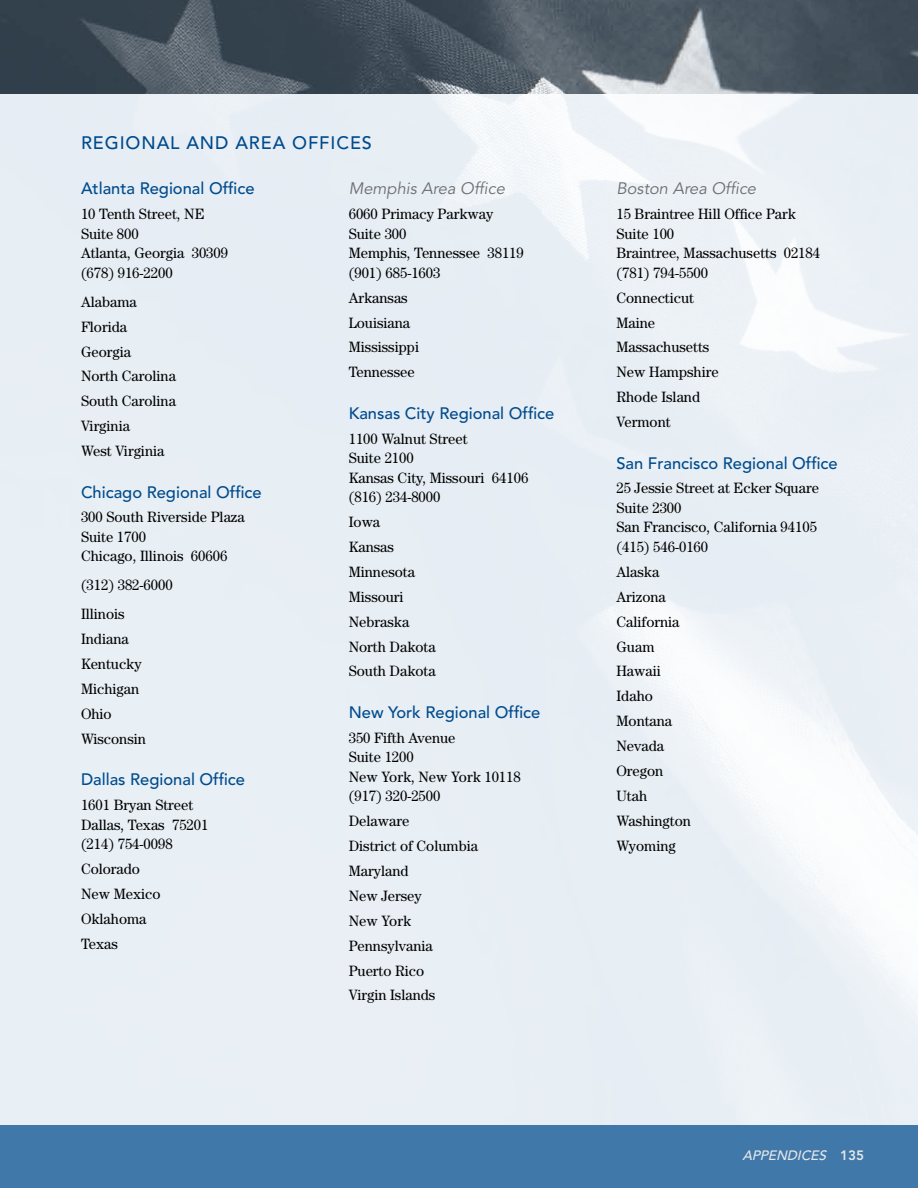
<style>
.page{position:relative;width:918px;height:1188px;background:#fff}
.page>*{position:absolute;margin:0;border:0;box-sizing:border-box;transform-origin:0 0}
.t1{font:500 18px "Avenir";color:#004b8d}
.t2{font:500 16.5px "Avenir";color:#004b8d}
.t3{font:italic 16.5px "Avenir";color:#6d6e71}
.t4{font:15px/24.9px "Century";color:#000}
.t5{font:italic 500 13.5px "Avenir";color:#e6e7e8}
.t6{font:800 13.5px "Avenir";color:#e6e7e8}
</style>
<div class="page">
<img style="left:0;top:94px;width:918px;height:1032px">
<img style="left:0;top:0;width:918px;height:94px">
<div style="left:0;top:1126px;width:918px;height:62px;background:#4078aa"></div>
<p class="t1" style="left:81px;top:132px;width:215px">Regi onal and Area Offic</p>
<p class="t1" style="left:350px;top:132px;width:21px">es</p>
<p class="t2" style="left:81px;top:179px;width:175px">Atlanta Regional Office</p>
<p class="t4" style="left:81px;top:204px;width:149px;line-height:19.5px">10 Tenth Street, NE<br>Suite 800<br>Atlanta, Georgia 30309 (678) 916-2200</p>
<p class="t4" style="left:81px;top:289px;width:97px">Alabama<br>Florida<br>Georgia<br>North Carolina<br>South Carolina<br>Virginia<br>West Virginia</p>
<p class="t2" style="left:81px;top:482px;width:182px">Chicago Regional Office</p>
<p class="t4" style="left:81px;top:507px;width:165px;line-height:19.5px">300 South Riverside Plaza<br>Suite 1700<br>Chicago, Illinois 60606</p>
<p class="t4" style="left:81px;top:571px;width:93px;line-height:29px">(312) 382-6000<br>Illinois</p>
<p class="t4" style="left:81px;top:626px;width:66px">Indiana<br>Kentucky<br>Michigan<br>Ohio<br>Wisconsin</p>
<p class="t2" style="left:81px;top:770px;width:166px">Dallas Regional Office</p>
<p class="t4" style="left:81px;top:795px;width:129px;line-height:19.5px">1601 Bryan Street<br>Dallas, Texas 75201 (214) 754-0098</p>
<p class="t4" style="left:81px;top:856px;width:81px">Colorado<br>New Mexico<br>Oklahoma<br>Texas</p>
<p class="t3" style="left:349px;top:179px;width:158px">Memphis Area Office</p>
<p class="t4" style="left:349px;top:204px;width:177px;line-height:19.5px">6060 Primacy Parkway<br>Suite 300<br>Memphis, Tennessee 38119 (901) 685-1603</p>
<p class="t4" style="left:349px;top:285px;width:72px">Arkansas<br>Louisiana<br>Mississippi<br>Tennessee</p>
<p class="t2" style="left:349px;top:403px;width:207px">Kansas City Regional Office</p>
<p class="t4" style="left:349px;top:429px;width:181px;line-height:19.5px">1100 Walnut Street<br>Suite 2100<br>Kansas City, Missouri 64106 (816) 234-8000</p>
<p class="t4" style="left:349px;top:509px;width:88px">Iowa<br>Kansas<br>Minnesota<br>Missouri<br>Nebraska<br>North Dakota<br>South Dakota</p>
<p class="t2" style="left:349px;top:703px;width:193px">N ew York Regional Office</p>
<p class="t4" style="left:349px;top:728px;width:174px;line-height:19.5px">350 Fifth Avenue<br>Suite 1200<br>New York, New York 10118 (917) 320-2500</p>
<p class="t4" style="left:349px;top:808px;width:131px">Delaware<br>District of Columbia<br>Maryland<br>New Jersey<br>New York<br>Pennsylvania<br>Puerto Rico<br>Virgin Islands</p>
<p class="t3" style="left:616px;top:179px;width:141px">Boston Area Office</p>
<p class="t4" style="left:616px;top:204px;width:205px;line-height:19.5px">15 Braintree Hill Office Park<br>Suite 100<br>Braintree, Massachusetts 02184 (781) 794-5500</p>
<p class="t4" style="left:616px;top:285px;width:104px">Connecticut<br>Maine<br>Massachusetts<br>New Hampshire<br>Rhode Island<br>Vermont</p>
<p class="t2" style="left:616px;top:453px;width:223px">San Francisco Regional Office</p>
<p class="t4" style="left:616px;top:478px;width:204px;line-height:19.5px">25 Jessie Street at Ecker Square<br>Suite 2300<br>San Francisco, California 94105 (415) 546-0160</p>
<p class="t4" style="left:616px;top:559px;width:76px">Alaska<br>Arizona<br>California<br>Guam<br>Hawaii<br>Idaho<br>Montana<br>Nevada<br>Oregon<br>Utah<br>Washington<br>Wyoming</p>
<p class="t5" style="left:742px;top:1148px;width:19px">APPENDICES</p>
<p class="t6" style="left:840px;top:1148px;width:25px">135</p>
</div>
